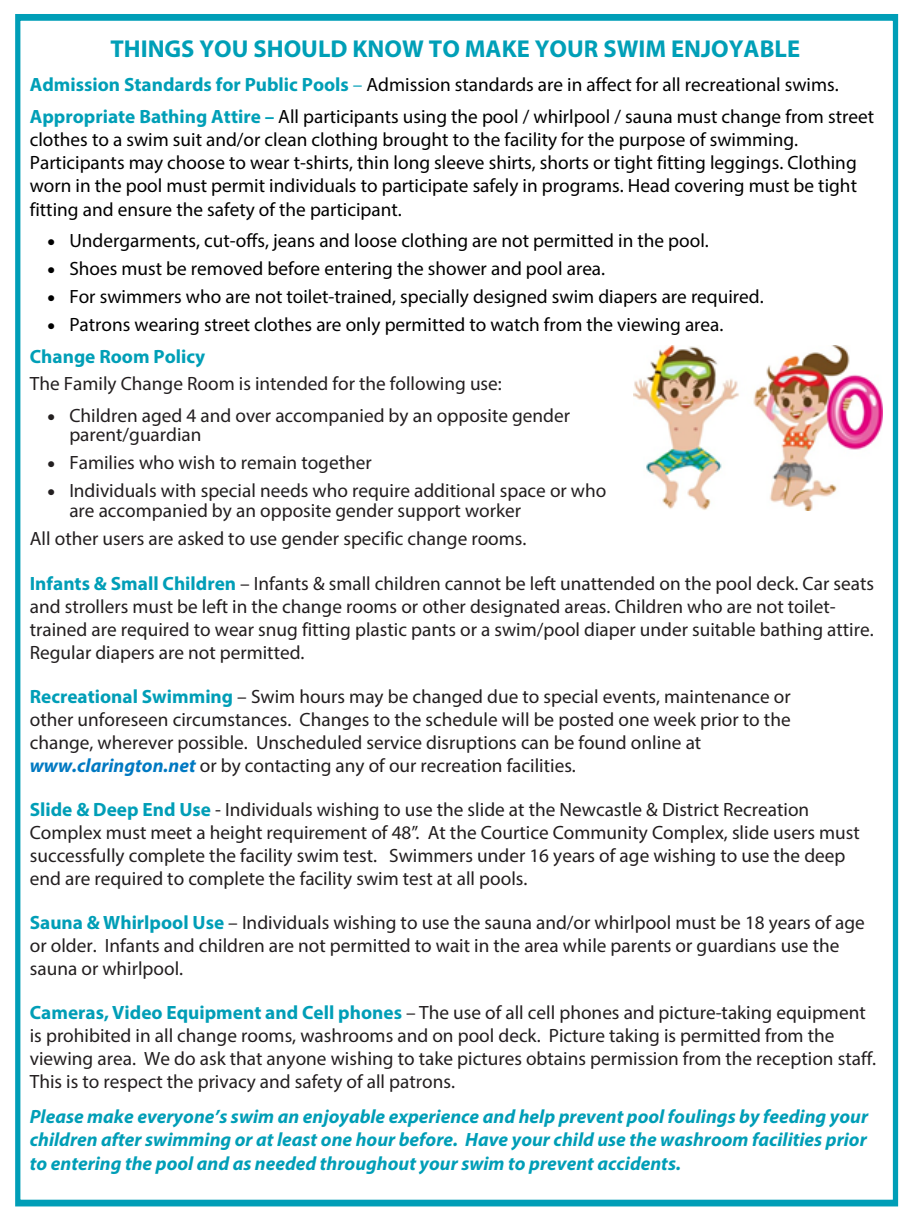
<style>
.page{position:relative;width:910px;height:1226px;background:#fff}
.page>*{position:absolute;margin:0;border:0;box-sizing:border-box;transform-origin:0 0}
.t1{font:700 24.5px "Myriad Pro";color:#009fb7}
.t2{font:19.25px/23.1px "Myriad Pro";color:#231f20}
.t3{font:19.25px/23.1px "Myriad Pro";color:#000}
.t4{font:italic 700 19.25px/23.1px "Myriad Pro";color:#009eb7;text-align:justify}
.s1{font-weight:700;color:#009fb7}
.s2{color:#009fb7}
.s3{font-weight:700;color:#009eb7}
.s4{font-weight:700;font-style:italic;color:#0079c2}
</style>
<div class="page">
<img style="left:633px;top:346px;width:249px;height:165px">
<div style="left:15px;top:14px;width:883px;height:1192px;border:6px solid #009eb7"></div>
<h1 class="t1" style="left:110px;top:33px;width:691px">THINGS YOU SHOULD KNOW TO MAKE YOUR SWIM ENJOYABLE</h1>
<p class="t3" style="left:30px;top:69px;width:845px;line-height:31.8px"><span class="s1">Admission Standards for Public Pools</span> <span class="s2">–</span> Admission standards are in affect for all recreational swims.<br><span class="s1">Appropriate Bathing Attire –</span> All participants using the pool / whirlpool / sauna must change from street</p>
<p class="t3" style="left:30px;top:128px;width:828px">clothes to a swim suit and/or clean clothing brought to the facility for the purpose of swimming.<br>Participants may choose to wear t-shirts, thin long sleeve shirts, shorts or tight fitting leggings. Clothing worn in the pool must permit individuals to participate safely in programs. Head covering must be tight fitting and ensure the safety of the participant.</p>
<p class="t3" style="left:47px;top:229px;width:662px">• Undergarments, cut-offs, jeans and loose clothing are not permitted in the pool.</p>
<p class="t3" style="left:47px;top:257px;width:559px">• Shoes must be removed before entering the shower and pool area.</p>
<p class="t3" style="left:47px;top:285px;width:717px">• For swimmers who are not toilet-trained, specially designed swim diapers are required.</p>
<p class="t3" style="left:30px;top:309px;width:694px;line-height:31.8px;text-indent:18px">• Patrons wearing street clothes are only permitted to watch from the viewing area.<br><span class="s1">Change Room Policy</span></p>
<p class="t2" style="left:30px;top:372px;width:473px">The Family Change Room is intended for the following use:</p>
<p class="t2" style="left:69px;top:406px;width:502px;line-height:19.2px;text-indent:-22px">• Children aged 4 and over accompanied by an opposite gender parent/guardian</p>
<p class="t2" style="left:47px;top:451px;width:326px">• Families who wish to remain together</p>
<p class="t2" style="left:69px;top:481px;width:538px;line-height:19.2px;text-indent:-22px">• Individuals with special needs who require additional space or who are accompanied by an opposite gender support worker</p>
<p class="t2" style="left:30px;top:527px;width:498px">All other users are asked to use gender specific change rooms.</p>
<p class="t2" style="left:30px;top:571px;width:845px"><span class="s3">Infants &amp; Small Children</span> – Infants &amp; small children cannot be left unattended on the pool deck. Car seats and strollers must be left in the change rooms or other designated areas. Children who are not toilet&shy;trained are required to wear snug fitting plastic pants or a swim/pool diaper under suitable bathing attire.<br>Regular diapers are not permitted.</p>
<p class="t2" style="left:30px;top:684px;width:762px"><span class="s3">Recreational Swimming</span> – Swim hours may be changed due to special events, maintenance or other unforeseen circumstances. Changes to the schedule will be posted one week prior to the change, wherever possible. Unscheduled service disruptions can be found online at <span class="s4">www.clarington.net</span> or by contacting any of our recreation facilities.</p>
<p class="t2" style="left:30px;top:797px;width:831px"><span class="s3">Slide &amp; Deep End Use</span> - Individuals wishing to use the slide at the Newcastle &amp; District Recreation Complex must meet a height requirement of 48”. At the Courtice Community Complex, slide users must successfully complete the facility swim test. Swimmers under 16 years of age wishing to use the deep end are required to complete the facility swim test at all pools.</p>
<p class="t2" style="left:30px;top:911px;width:836px"><span class="s3">Sauna &amp; Whirlpool Use</span> – Individuals wishing to use the sauna and/or whirlpool must be 18 years of age or older. Infants and children are not permitted to wait in the area while parents or guardians use the sauna or whirlpool.</p>
<p class="t2" style="left:30px;top:1000px;width:847px"><span class="s3">Cameras, Video Equipment and Cell phones</span> – The use of all cell phones and picture-taking equipment is prohibited in all change rooms, washrooms and on pool deck. Picture taking is permitted from the viewing area. We do ask that anyone wishing to take pictures obtains permission from the reception staff.<br>This is to respect the privacy and safety of all patrons.</p>
<p class="t4" style="left:30px;top:1104px;width:839px">Please make everyone’s swim an enjoyable experience and help prevent pool foulings by feeding your children after swimming or at least one hour before. Have your child use the washroom facilities prior to entering the pool and as needed throughout your swim to prevent accidents.</p>
</div>
